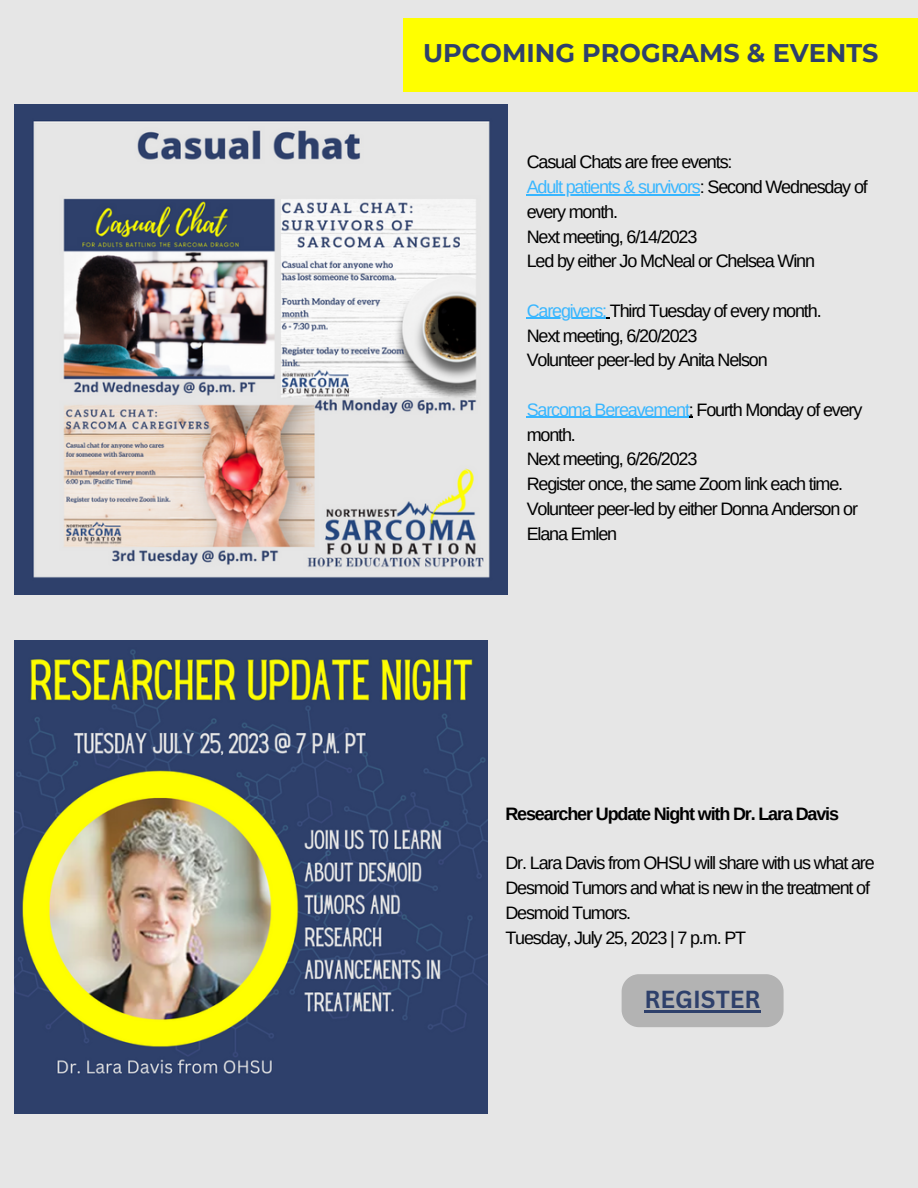
<style>
.page{position:relative;width:918px;height:1188px;background:#e6e6e6}
.page>*{position:absolute;margin:0;border:0;box-sizing:border-box;transform-origin:0 0}
.t1{font:700 25.5px "Montserrat";color:#2e406b}
.t2{font:700 24px "Canva Sans";color:#2e406b}
.t3{font:18px/24.8px "Arimo";letter-spacing:-.065em;color:#000}
.t4{font:700 18px "Arimo";letter-spacing:-.065em;color:#000}
.s1{color:#38b6ff}
</style>
<div class="page">
<div style="left:403px;top:18px;width:515px;height:74px;background:#ff0"></div>
<img style="left:14px;top:105px;width:493px;height:489px">
<hr style="left:527px;top:194px;width:173px;height:1px;background:#38b6ff">
<hr style="left:527px;top:318px;width:79px;height:1px;background:#38b6ff">
<hr style="left:527px;top:417px;width:162px;height:1px;background:#38b6ff">
<img style="left:14px;top:640px;width:474px;height:474px">
<div style="left:622px;top:974px;width:162px;height:53px;background:#b3b3b3"></div>
<hr style="left:645px;top:1011px;width:116px;height:2px;background:#2e406b">
<p class="t1" style="left:423px;top:37px;width:457px">UPCOMING PROGRAMS &amp; EVENTS</p>
<p class="t3" style="left:527px;top:150px;width:207px">Casual Chats are free events:</p>
<p class="t3" style="left:527px;top:174px;width:343px"><span class="s1">Adult patients &amp; survivors</span>: Second Wednesday of every month.</p>
<p class="t3" style="left:527px;top:224px;width:172px">Next meeting, 6/14/2023</p>
<p class="t3" style="left:527px;top:249px;width:290px">Led by either Jo McNeal or Chelsea Winn</p>
<p class="t3" style="left:527px;top:298px;width:297px"><span class="s1">Caregivers:</span> Third Tuesday of every month.</p>
<p class="t3" style="left:527px;top:323px;width:172px">Next meeting, 6/20/2023</p>
<p class="t3" style="left:527px;top:348px;width:243px">Volunteer peer-led by Anita Nelson</p>
<p class="t3" style="left:527px;top:397px;width:337px"><span class="s1">Sarcoma Bereavement</span>: Fourth Monday of every month.</p>
<p class="t3" style="left:527px;top:447px;width:172px">Next meeting, 6/26/2023</p>
<p class="t3" style="left:527px;top:471px;width:318px">Register once, the same Zoom link each time.</p>
<p class="t3" style="left:527px;top:496px;width:333px">Volunteer peer-led by either Donna Anderson or</p>
<p class="t3" style="left:527px;top:521px;width:92px">Elana Emlen</p>
<p class="t4" style="left:505px;top:803px;width:335px">Researcher Update Night with Dr. Lara Davis</p>
<p class="t3" style="left:505px;top:851px;width:371px">Dr. Lara Davis from OHSU will share with us what are<br>Desmoid Tumors and what is new in the treatment of<br>Desmoid Tumors.</p>
<p class="t3" style="left:505px;top:925px;width:242px">Tuesday, July 25, 2023 | 7 p.m. PT</p>
<p class="t2" style="left:645px;top:983px;width:118px">REGISTER</p>
</div>
